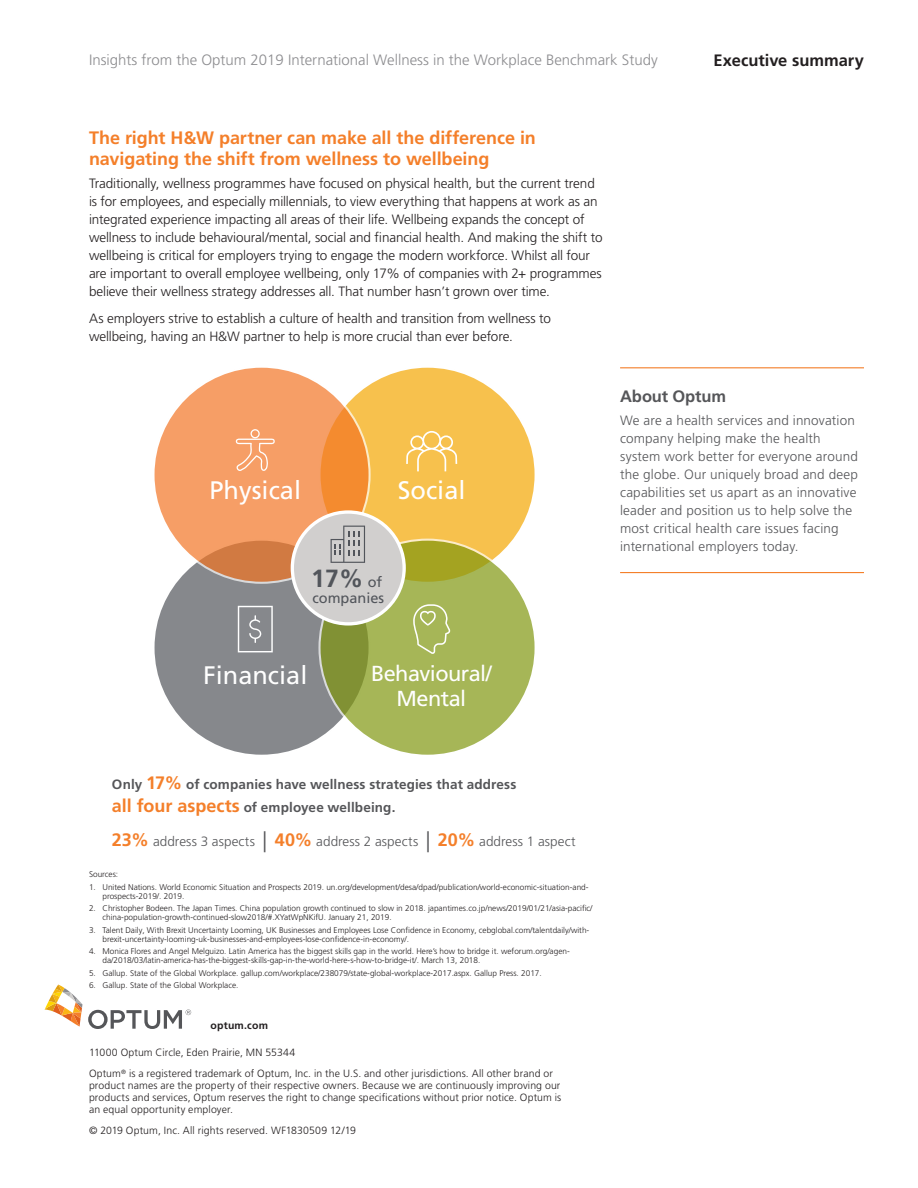
<style>
.page{position:relative;width:918px;height:1188px;background:#fff}
.page>*{position:absolute;margin:0;border:0;box-sizing:border-box;transform-origin:0 0}
.t1{font:25.35px "Frutiger LT Pro";color:#fff}
.t2{font:700 24.9px "Frutiger LT Pro";color:#52555b}
.t3{font:21.75px/24.9px "Frutiger LT Pro";letter-spacing:-.025em;color:#fff;text-align:center}
.t4{font:700 18px/21px "Frutiger LT Pro";letter-spacing:-.005em;color:#f47f2a}
.t5{font:700 16.5px "Frutiger LT Pro";color:#231f20}
.Disclaimer{font:700 16.5px "Frutiger LT Pro";letter-spacing:-.01em;color:#555659}
.Title__Inside_Pages{font:300 15px "Frutiger LT Pro";color:#8c8c8f}
.t6{font:14.55px "Frutiger LT Pro";color:#52555b}
.Body_copy{font:300 13.5px/18px "Frutiger LT Pro";letter-spacing:-.01em;color:#231f20}
.Disclaimer-2{font:300 13.5px/18px "Frutiger LT Pro";letter-spacing:.015em;color:#555659}
.Body_copy-2{font:700 13.5px/22.5px "Frutiger LT Pro";letter-spacing:.01em;color:#555659}
.Body_copy-3{font:300 13.5px "Frutiger LT Pro";letter-spacing:.005em;color:#555659}
.Disclaimer-3{font:300 10.5px/12px "Frutiger LT Pro";letter-spacing:.01em;color:#231f20}
.Body_Copy____SOURCE{font:300 10.5px "Frutiger LT Pro";letter-spacing:.01em;color:#231f20}
.Body_copy-4{font:700 10.5px "Frutiger LT Pro";letter-spacing:.02em;color:#231f20}
.t7{font:300 8.25px/9px "Frutiger LT Pro";color:#231f20}
.s1{font-weight:400;font-size:14.55px}
.s2{font-size:18px;color:#f47f2a}
.s3{font-weight:700;font-size:18px;color:#f47f2a}
.s4{font-size:21px}
</style>
<div class="page">
<svg style="left:45px;top:985px;width:37px;height:42px"></svg>
<svg style="left:88px;top:1010px;width:103px;height:19px"></svg>
<div style="left:320px;top:367px;width:216px;height:216px;background:#f7c14d;border-radius:50%"></div>
<div style="left:153px;top:540px;width:217px;height:216px;background:#86888c;border-radius:50%"></div>
<svg style="left:320px;top:540px;width:216px;height:216px;background:#a3b252"></svg>
<svg style="left:153px;top:367px;width:217px;height:216px;background:#f29a5f"></svg>
<div style="left:292px;top:512px;width:112px;height:112px;background:#d1cfce;border-radius:50%"></div>
<div style="left:291px;top:510px;width:115px;height:116px;border:3px solid #fff;border-radius:50%"></div>
<svg style="left:331px;top:526px;width:34px;height:37px"></svg>
<svg style="left:236px;top:429px;width:39px;height:42px;background:#f7ad7e"></svg>
<svg style="left:406px;top:431px;width:51px;height:40px"></svg>
<svg style="left:413px;top:604px;width:37px;height:50px;background:#b3c070"></svg>
<svg style="left:238px;top:606px;width:35px;height:46px"></svg>
<hr style="left:620px;top:572px;width:244px;height:1px;background:#f47f2a">
<hr style="left:620px;top:367px;width:244px;height:1px;background:#f47f2a">
<p class="Title__Inside_Pages" style="left:89px;top:51px;width:570px">Insights from the Optum 2019 International Wellness in the Workplace Benchmark Study</p>
<p class="t5" style="left:714px;top:51px;width:152px">Executive summary</p>
<p class="t4" style="left:89px;top:128px;width:448px">The right H&amp;W partner can make all the difference in navigating the shift from wellness to wellbeing</p>
<p class="Body_copy" style="left:89px;top:174px;width:515px">Traditionally, wellness programmes have focused on physical health, but the current trend is for employees, and especially millennials, to view everything that happens at work as an integrated experience impacting all areas of their life. Wellbeing expands the concept of wellness to include behavioural/mental, social and financial health. And making the shift to wellbeing is critical for employers trying to engage the modern workforce. Whilst all four are important to overall employee wellbeing, only 17% of companies with 2+ programmes believe their wellness strategy addresses all. That number hasn’t grown over time.</p>
<p class="Body_copy" style="left:89px;top:309px;width:463px">As employers strive to establish a culture of health and transition from wellness to wellbeing, having an H&amp;W partner to help is more crucial than ever before.</p>
<h1 class="t1" style="left:209px;top:476px;width:93px">Physical</h1>
<h1 class="t1" style="left:398px;top:476px;width:69px">Social</h1>
<h2 class="t2" style="left:311px;top:564px;width:73px">17% <span class="s1">of</span></h2>
<h3 class="t6" style="left:312px;top:589px;width:73px">companies</h3>
<p class="Disclaimer" style="left:620px;top:387px;width:107px">About Optum</p>
<p class="Disclaimer-2" style="left:620px;top:411px;width:240px">We are a health services and innovation company helping make the health system work better for everyone around the globe. Our uniquely broad and deep capabilities set us apart as an innovative leader and position us to help solve the most critical health care issues facing international employers today.</p>
<h1 class="t1" style="left:203px;top:660px;width:106px">Financial</h1>
<h3 class="t3" style="left:371px;top:661px;width:122px">Behavioural/<br>Mental</h3>
<p class="Body_copy-2" style="left:112px;top:773px;width:406px">Only <span class="s2">17%</span> of companies have wellness strategies that address <span class="s2">all four aspects</span> of employee wellbeing.</p>
<p class="Body_copy-3" style="left:112px;top:834px;width:465px"><span class="s3">23%</span> address 3 aspects <span class="s4">|</span> <span class="s3">40%</span> address 2 aspects <span class="s4">|</span> <span class="s3">20%</span> address 1 aspect</p>
<p class="t7" style="left:89px;top:870px;width:31px">Sources:</p>
<p class="t7" style="left:103px;top:882px;width:488px;text-indent:-14px">1. United Nations. World Economic Situation and Prospects 2019. un.org/development/desa/dpad/publication/world-economic-situation-and&shy;prospects-2019/. 2019.</p>
<p class="t7" style="left:103px;top:904px;width:492px;text-indent:-14px">2. Christopher Bodeen. The Japan Times. China population growth continued to slow in 2018. japantimes.co.jp/news/2019/01/21/asia-pacific/ china-population-growth-continued-slow2018/#.XYatWpNKifU. January 21, 2019.</p>
<p class="t7" style="left:103px;top:925px;width:488px;text-indent:-14px">3. Talent Daily, With Brexit Uncertainty Looming, UK Businesses and Employees Lose Confidence in Economy, cebglobal.com/talentdaily/with&shy;brexit-uncertainty-looming-uk-businesses-and-employees-lose-confidence-in-economy/.</p>
<p class="t7" style="left:103px;top:947px;width:469px;text-indent:-14px">4. Monica Flores and Angel Melguizo. Latin America has the biggest skills gap in the world. Here’s how to bridge it. weforum.org/agen&shy;da/2018/03/latin-america-has-the-biggest-skills-gap-in-the-world-here-s-how-to-bridge-it/. March 13, 2018.</p>
<p class="t7" style="left:89px;top:968px;width:454px">5. Gallup. State of the Global Workplace. gallup.com/workplace/238079/state-global-workplace-2017.aspx. Gallup Press. 2017.</p>
<p class="t7" style="left:89px;top:981px;width:151px">6. Gallup. State of the Global Workplace.</p>
<p class="Body_copy-4" style="left:211px;top:1019px;width:59px">optum.com</p>
<p class="Body_Copy____SOURCE" style="left:89px;top:1046px;width:208px">11000 Optum Circle, Eden Prairie, MN 55344</p>
<p class="Disclaimer-3" style="left:89px;top:1068px;width:474px">Optum<sup>®</sup> is a registered trademark of Optum, Inc. in the U.S. and other jurisdictions. All other brand or product names are the property of their respective owners. Because we are continuously improving our products and services, Optum reserves the right to change specifications without prior notice. Optum is an equal opportunity employer.</p>
<p class="Disclaimer-3" style="left:89px;top:1125px;width:269px">© 2019 Optum, Inc. All rights reserved. WF1830509 12/19</p>
</div>
